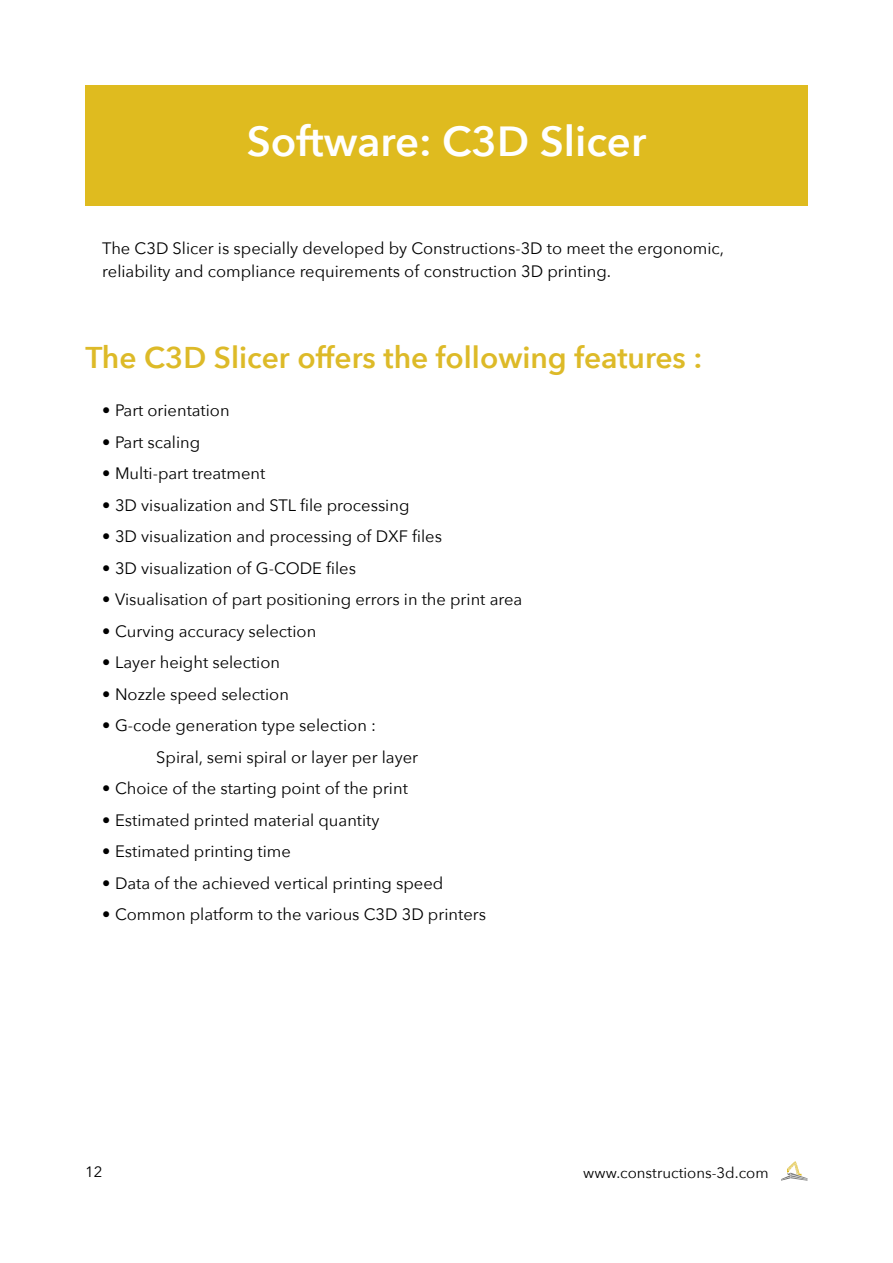
<style>
.page{position:relative;width:893px;height:1263px;background:#fff}
.page>*{position:absolute;margin:0;border:0;box-sizing:border-box;transform-origin:0 0}
.t1{font:600 42px "Avenir Next";color:#fff}
.t2{font:600 30px "Avenir Next";color:#ddba28}
.t3{font:16.5px/22.5px "Avenir Next";color:#000}
.t4{font:15px "Avenir Next";color:#000}
</style>
<div class="page">
<svg style="left:781px;top:1161px;width:26px;height:20px"></svg>
<div style="left:85px;top:85px;width:723px;height:121px;background:#dfbb1f"></div>
<h1 class="t1" style="left:247px;top:105px;width:401px">Software: C3D Slicer</h1>
<p class="t3" style="left:102px;top:236px;width:623px">The C3D Slicer is specially developed by Constructions-3D to meet the ergonomic, reliability and compliance requirements of construction 3D printing.</p>
<h2 class="t2" style="left:85px;top:331px;width:618px">The C3D Slicer offers the following features :</h2>
<p class="t3" style="left:102px;top:399px;width:129px">• Part orientation</p>
<p class="t3" style="left:102px;top:430px;width:99px">• Part scaling</p>
<p class="t3" style="left:102px;top:462px;width:165px">• Multi-part treatment</p>
<p class="t3" style="left:102px;top:493px;width:309px">• 3D visualization and STL file processing</p>
<p class="t3" style="left:102px;top:525px;width:341px">• 3D visualization and processing of DXF files</p>
<p class="t3" style="left:102px;top:556px;width:255px">• 3D visualization of G-CODE files</p>
<p class="t3" style="left:102px;top:588px;width:421px">• Visualisation of part positioning errors in the print area</p>
<p class="t3" style="left:102px;top:619px;width:215px">• Curving accuracy selection</p>
<p class="t3" style="left:102px;top:651px;width:179px">• Layer height selection</p>
<p class="t3" style="left:102px;top:682px;width:188px">• Nozzle speed selection</p>
<p class="t3" style="left:156px;top:709px;width:263px;line-height:31.5px;text-indent:-54px">• G-code generation type selection :<br>Spiral, semi spiral or layer per layer</p>
<p class="t3" style="left:102px;top:777px;width:307px">• Choice of the starting point of the print</p>
<p class="t3" style="left:102px;top:808px;width:279px">• Estimated printed material quantity</p>
<p class="t3" style="left:102px;top:840px;width:190px">• Estimated printing time</p>
<p class="t3" style="left:102px;top:871px;width:343px">• Data of the achieved vertical printing speed</p>
<p class="t3" style="left:102px;top:903px;width:385px">• Common platform to the various C3D 3D printers</p>
<p class="t4" style="left:85px;top:1159px;width:19px">12</p>
<p class="t4" style="left:583px;top:1160px;width:187px">www.constructions-3d.com</p>
</div>
